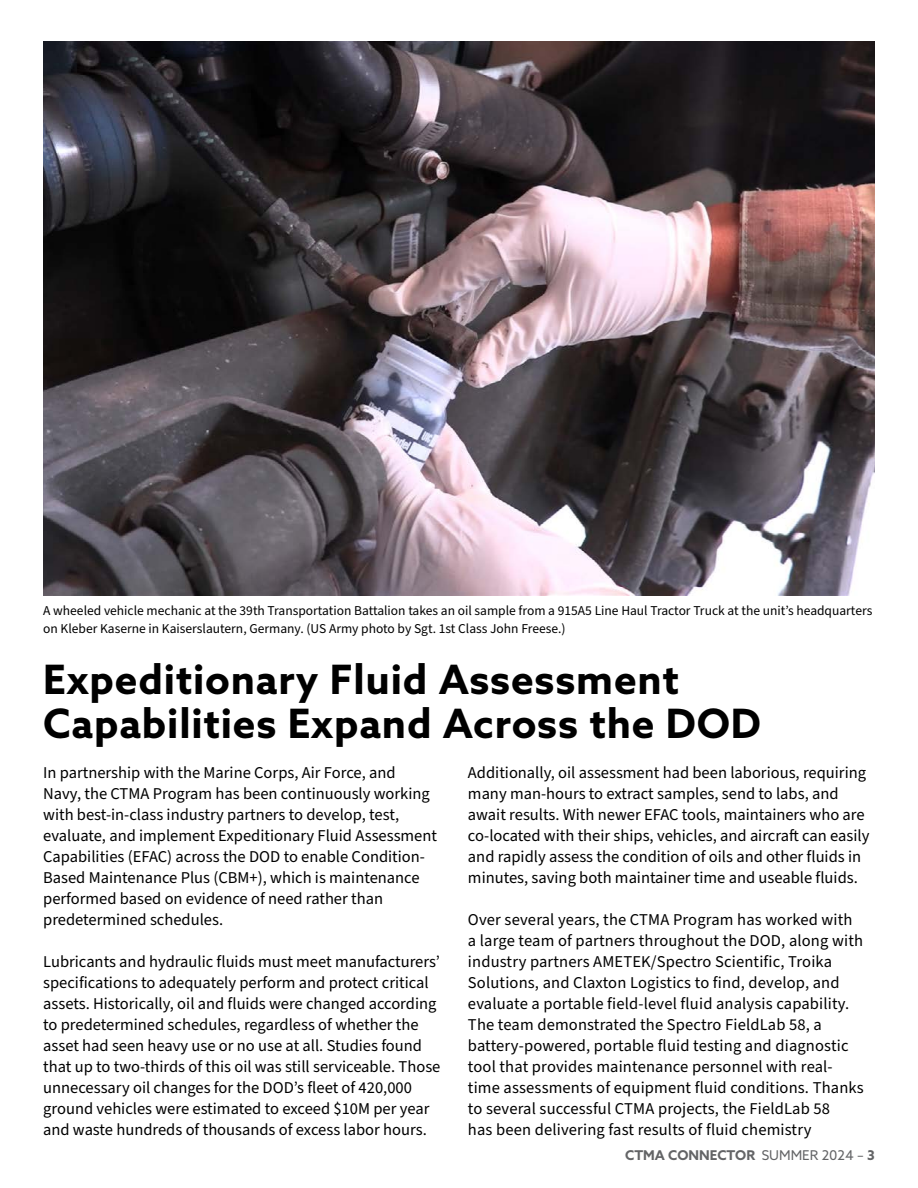
<style>
.page{position:relative;width:918px;height:1188px;background:#fff}
.page>*{position:absolute;margin:0;border:0;box-sizing:border-box;transform-origin:0 0}
.t1{font:700 40.5px/43.5px "Azo Sans";letter-spacing:.02em;color:#000}
.t2{font:16.5px/21px "Source Sans Pro";color:#000}
.t3{font:13.5px/18px "Source Sans Pro";color:#000}
.t4{font:700 13.5px "Azo Sans";color:#636466}
.s1{font-weight:400}
</style>
<div class="page">
<img style="left:43px;top:41px;width:832px;height:555px">
<p class="t3" style="left:43px;top:602px;width:831px">A wheeled vehicle mechanic at the 39th Transportation Battalion takes an oil sample from a 915A5 Line Haul Tractor Truck at the unit’s headquarters on Kleber Kaserne in Kaiserslautern, Germany. (US Army photo by Sgt. 1st Class John Freese.)</p>
<h1 class="t1" style="left:43px;top:657px;width:719px">Expeditionary Fluid Assessment<br>Capabilities Expand Across the DOD</h1>
<p class="t2" style="left:43px;top:763px;width:395px">In partnership with the Marine Corps, Air Force, and Navy, the CTMA Program has been continuously working with best-in-class industry partners to develop, test, evaluate, and implement Expeditionary Fluid Assessment Capabilities (EFAC) across the DOD to enable Condition-Based Maintenance Plus (CBM+), which is maintenance performed based on evidence of need rather than predetermined schedules.</p>
<p class="t2" style="left:43px;top:952px;width:399px">Lubricants and hydraulic fluids must meet manufacturers’ specifications to adequately perform and protect critical assets. Historically, oil and fluids were changed according to predetermined schedules, regardless of whether the asset had seen heavy use or no use at all. Studies found that up to two-thirds of this oil was still serviceable. Those unnecessary oil changes for the DOD’s fleet of 420,000 ground vehicles were estimated to exceed $10M per year and waste hundreds of thousands of excess labor hours.</p>
<p class="t2" style="left:468px;top:763px;width:403px">Additionally, oil assessment had been laborious, requiring many man-hours to extract samples, send to labs, and await results. With newer EFAC tools, maintainers who are co-located with their ships, vehicles, and aircraft can easily and rapidly assess the condition of oils and other fluids in minutes, saving both maintainer time and useable fluids.</p>
<p class="t2" style="left:468px;top:910px;width:397px">Over several years, the CTMA Program has worked with a large team of partners throughout the DOD, along with industry partners AMETEK/Spectro Scientific, Troika Solutions, and Claxton Logistics to find, develop, and evaluate a portable field-level fluid analysis capability.<br>The team demonstrated the Spectro FieldLab 58, a battery-powered, portable fluid testing and diagnostic tool that provides maintenance personnel with real&shy;time assessments of equipment fluid conditions. Thanks to several successful CTMA projects, the FieldLab 58<br>has been delivering fast results of fluid chemistry</p>
<p class="t4" style="left:625px;top:1146px;width:251px">CTMA CONNECTOR <span class="s1">SUMMER 2024 –</span> 3</p>
</div>
